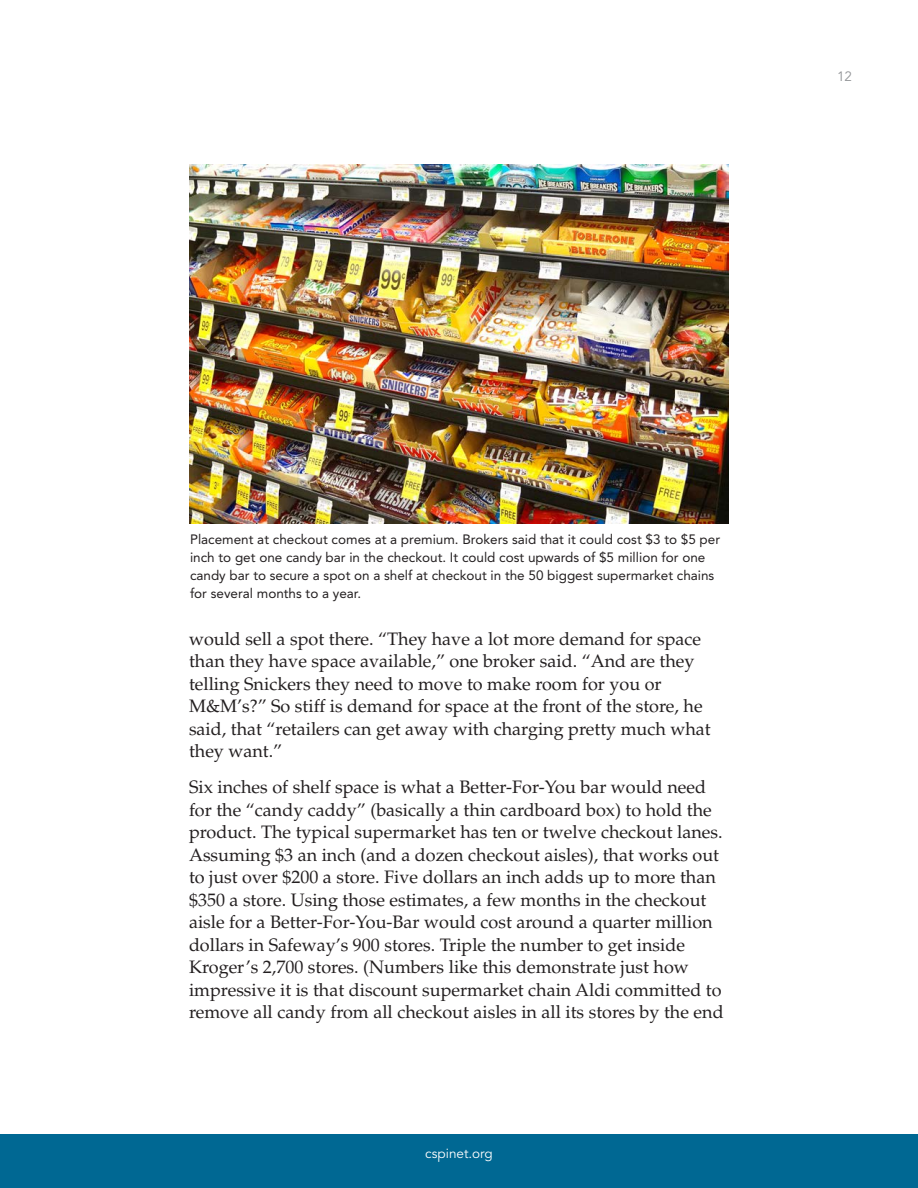
<style>
.page{position:relative;width:918px;height:1188px;background:#fff}
.page>*{position:absolute;margin:0;border:0;box-sizing:border-box;transform-origin:0 0}
.Main_Text{font:18px/22.5px "Palatino LT Std";color:#231f20}
.t1{font:13.5px/18px "Avenir LT Std";color:#231f20}
.t2{font:13.5px "Avenir LT Std";color:#fff}
.t3{font:13.5px "Avenir LT Std";color:#939598}
</style>
<div class="page">
<div style="left:0;top:1134px;width:918px;height:54px;background:#006893"></div>
<img style="left:189px;top:164px;width:540px;height:360px">
<p class="t3" style="left:837px;top:69px;width:17px">12</p>
<p class="t1" style="left:190px;top:530px;width:532px">Placement at checkout comes at a premium. Brokers said that it could cost $3 to $5 per inch to get one candy bar in the checkout. It could cost upwards of $5 million for one candy bar to secure a spot on a shelf at checkout in the 50 biggest supermarket chains for several months to a year.</p>
<p class="Main_Text" style="left:189px;top:628px;width:523px">would sell a spot there. “They have a lot more demand for space than they have space available,” one broker said. “And are they telling Snickers they need to move to make room for you or M&amp;M’s?” So stiff is demand for space at the front of the store, he said, that “retailers can get away with charging pretty much what they want.”</p>
<p class="Main_Text" style="left:189px;top:776px;width:536px">Six inches of shelf space is what a Better-For-You bar would need for the “candy caddy” (basically a thin cardboard box) to hold the product. The typical supermarket has ten or twelve checkout lanes.<br>Assuming $3 an inch (and a dozen checkout aisles), that works out to just over $200 a store. Five dollars an inch adds up to more than $350 a store. Using those estimates, a few months in the checkout aisle for a Better-For-You-Bar would cost around a quarter million dollars in Safeway’s 900 stores. Triple the number to get inside Kroger’s 2,700 stores. (Numbers like this demonstrate just how impressive it is that discount supermarket chain Aldi committed to remove all candy from all checkout aisles in all its stores by the end</p>
<p class="t2" style="left:425px;top:1145px;width:69px">cspinet.org</p>
</div>
